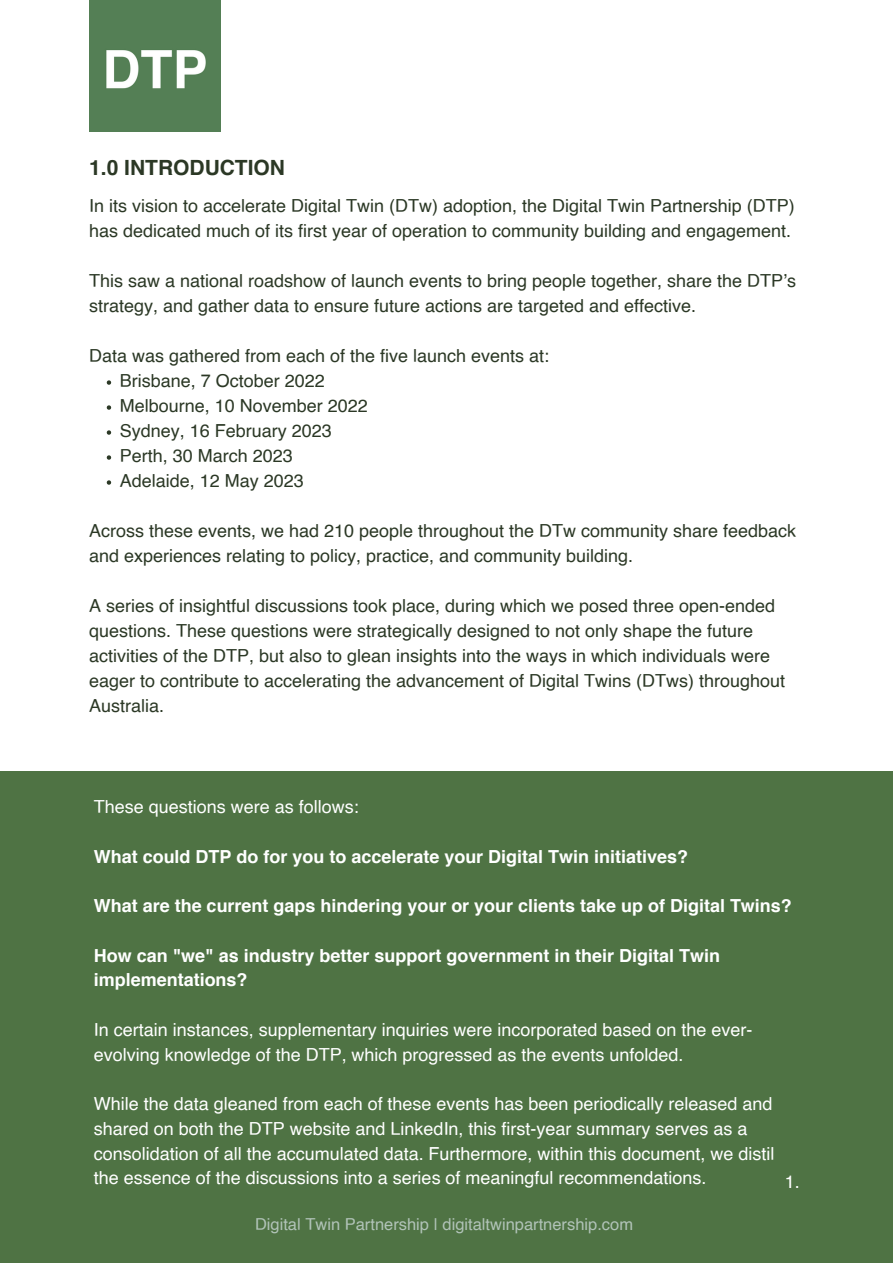
<style>
.page{position:relative;width:893px;height:1264px;background:#fff}
.page>*{position:absolute;margin:0;border:0;box-sizing:border-box;transform-origin:0 0}
.t1{font:700 21px "Helvetica";color:#2b3825}
.t2{font:18px/25px "Helvetica";color:#2b3825}
.t3{font:18px/24.8px "Helvetica";color:#fff}
.t4{font:700 18px/24.8px "Helvetica";color:#fff}
.t5{font:16.5px "Helvetica";color:#b1c3b8}
</style>
<div class="page">
<div style="left:0;top:770px;width:892px;height:492px;background:#4f7344"></div>
<svg style="left:107px;top:380px;width:4px;height:5px"></svg>
<svg style="left:107px;top:405px;width:4px;height:5px"></svg>
<svg style="left:107px;top:430px;width:4px;height:5px"></svg>
<svg style="left:107px;top:455px;width:4px;height:5px"></svg>
<svg style="left:107px;top:480px;width:4px;height:4px"></svg>
<img style="left:89px;top:0;width:132px;height:132px">
<p class="t1" style="left:89px;top:159px;width:197px">1.0 INTRODUCTION</p>
<p class="t2" style="left:89px;top:194px;width:707px">In its vision to accelerate Digital Twin (DTw) adoption, the Digital Twin Partnership (DTP) has dedicated much of its first year of operation to community building and engagement.</p>
<p class="t2" style="left:89px;top:269px;width:708px">This saw a national roadshow of launch events to bring people together, share the DTP’s strategy, and gather data to ensure future actions are targeted and effective.</p>
<p class="t2" style="left:89px;top:344px;width:461px">Data was gathered from each of the five launch events at:</p>
<p class="t2" style="left:120px;top:369px;width:206px">Brisbane, 7 October 2022</p>
<p class="t2" style="left:120px;top:394px;width:249px">Melbourne, 10 November 2022</p>
<p class="t2" style="left:120px;top:419px;width:213px">Sydney, 16 February 2023</p>
<p class="t2" style="left:120px;top:444px;width:174px">Perth, 30 March 2023</p>
<p class="t2" style="left:120px;top:469px;width:185px">Adelaide, 12 May 2023</p>
<p class="t2" style="left:89px;top:519px;width:708px">Across these events, we had 210 people throughout the DTw community share feedback and experiences relating to policy, practice, and community building.</p>
<p class="t2" style="left:89px;top:594px;width:697px">A series of insightful discussions took place, during which we posed three open-ended questions. These questions were strategically designed to not only shape the future activities of the DTP, but also to glean insights into the ways in which individuals were eager to contribute to accelerating the advancement of Digital Twins (DTws) throughout Australia.</p>
<p class="t3" style="left:94px;top:796px;width:266px">These questions were as follows:</p>
<p class="t4" style="left:94px;top:845px;width:595px">What could DTP do for you to accelerate your Digital Twin initiatives?</p>
<p class="t4" style="left:94px;top:895px;width:699px">What are the current gaps hindering your or your clients take up of Digital Twins?</p>
<p class="t4" style="left:94px;top:944px;width:627px">How can "we" as industry better support government in their Digital Twin implementations?</p>
<p class="t3" style="left:94px;top:1018px;width:660px">In certain instances, supplementary inquiries were incorporated based on the ever&shy;evolving knowledge of the DTP, which progressed as the events unfolded.</p>
<p class="t3" style="left:94px;top:1092px;width:682px">While the data gleaned from each of these events has been periodically released and shared on both the DTP website and LinkedIn, this first-year summary serves as a consolidation of all the accumulated data. Furthermore, within this document, we distil the essence of the discussions into a series of meaningful recommendations.</p>
<p class="t3" style="left:784px;top:1170px;width:16px">1.</p>
<p class="t5" style="left:255px;top:1217px;width:379px">Digital Twin Partnership | digitaltwinpartnership.com</p>
</div>
